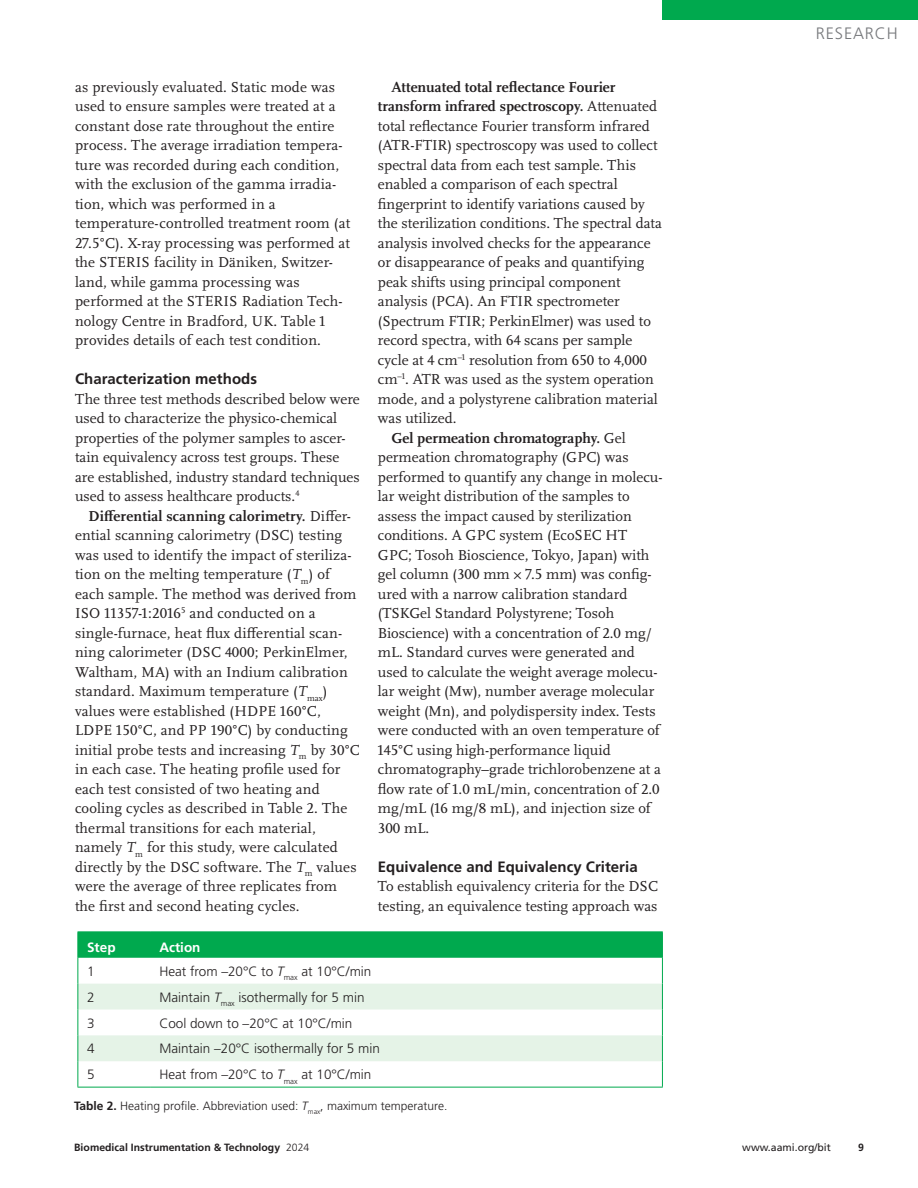
<style>
.page{position:relative;width:918px;height:1188px;background:#fff}
.page>*{position:absolute;margin:0;border:0;box-sizing:border-box;transform-origin:0 0}
.t1{font:300 16.5px "Frutiger LT Std";letter-spacing:.05em;color:#76787b}
.Body_Text{font:15px/19.5px "Scala OT";letter-spacing:.01em;color:#231f20}
.Body_First_Paragraph{font:15px/19.5px "Scala OT";color:#231f20}
.Body_Subhead_B{font:700 15px "Frutiger LT Std";color:#231f20}
.Table_Body{font:300 13.5px "Frutiger LT Std";color:#231f20}
.Table_Header{font:700 13.5px "Frutiger LT Std";color:#fff}
.t2{font:300 12px "Frutiger LT Std";color:#231f20}
.t3{font:700 10.5px "Frutiger LT Std";color:#231f20}
.t4{font:10.5px "Frutiger LT Std";color:#231f20}
.s1{font-weight:700}
.s2{font-style:italic}
.s3{font-weight:300}
</style>
<div class="page">
<div style="left:662px;top:0;width:256px;height:20px;background:#00a94e"></div>
<hr style="left:77px;top:1087px;width:73px;height:1px;background:#00a94e">
<hr style="left:150px;top:1087px;width:513px;height:1px;background:#00a94e">
<svg style="left:77px;top:933px;width:586px;height:154px"></svg>
<hr style="left:77px;top:932px;width:73px;height:1px;background:#00a94e">
<hr style="left:150px;top:932px;width:513px;height:1px;background:#00a94e">
<p class="Body_Text" style="left:75px;top:77px;width:277px">as previously evaluated. Static mode was used to ensure samples were treated at a constant dose rate throughout the entire process. The average irradiation tempera&shy;ture was recorded during each condition, with the exclusion of the gamma irradia&shy;tion, which was performed in a temperature-controlled treatment room (at 27.5°C). X-ray processing was performed at the STERIS facility in Däniken, Switzer&shy;land, while gamma processing was performed at the STERIS Radiation Tech&shy;nology Centre in Bradford, UK. Table 1 provides details of each test condition.</p>
<p class="Body_Subhead_B" style="left:75px;top:370px;width:184px">Characterization methods</p>
<p class="Body_First_Paragraph" style="left:75px;top:389px;width:286px">The three test methods described below were used to characterize the physico-chemical properties of the polymer samples to ascer&shy;tain equivalency across test groups. These are established, industry standard techniques used to assess healthcare products.<sup>4</sup></p>
<p class="Body_Text" style="left:75px;top:506px;width:286px;text-indent:14px"><span class="s1">Differential scanning calorimetry.</span> Differ&shy;ential scanning calorimetry (DSC) testing was used to identify the impact of steriliza&shy;tion on the melting temperature (<span class="s2">T</span><sub>m</sub>) of each sample. The method was derived from ISO 11357-1:2016<sup>5</sup> and conducted on a single-furnace, heat flux differential scan&shy;ning calorimeter (DSC 4000; PerkinElmer, Waltham, MA) with an Indium calibration standard. Maximum temperature (<span class="s2">T</span><sub>max</sub>) values were established (HDPE 160°C, LDPE 150°C, and PP 190°C) by conducting initial probe tests and increasing <span class="s2">T</span><sub>m</sub> by 30°C in each case. The heating profile used for each test consisted of two heating and cooling cycles as described in Table 2. The thermal transitions for each material, namely <span class="s2">T</span><sub>m</sub> for this study, were calculated directly by the DSC software. The <span class="s2">T</span><sub>m</sub> values were the average of three replicates from the first and second heating cycles.</p>
<p class="Body_Text" style="left:378px;top:77px;width:285px;text-indent:14px"><span class="s1">Attenuated total reflectance Fourier transform infrared spectroscopy.</span> Attenuated total reflectance Fourier transform infrared (ATR-FTIR) spectroscopy was used to collect spectral data from each test sample. This enabled a comparison of each spectral fingerprint to identify variations caused by the sterilization conditions. The spectral data analysis involved checks for the appearance or disappearance of peaks and quantifying peak shifts using principal component analysis (PCA). An FTIR spectrometer (Spectrum FTIR; PerkinElmer) was used to record spectra, with 64 scans per sample cycle at 4 cm<sup>–1</sup> resolution from 650 to 4,000 cm<sup>–1</sup>. ATR was used as the system operation mode, and a polystyrene calibration material was utilized.</p>
<p class="Body_Text" style="left:378px;top:428px;width:286px;text-indent:14px"><span class="s1">Gel permeation chromatography.</span> Gel permeation chromatography (GPC) was performed to quantify any change in molecu&shy;lar weight distribution of the samples to assess the impact caused by sterilization conditions. A GPC system (EcoSEC HT GPC; Tosoh Bioscience, Tokyo, Japan) with gel column (300 mm × 7.5 mm) was config&shy;ured with a narrow calibration standard (TSKGel Standard Polystyrene; Tosoh Bioscience) with a concentration of 2.0 mg/ mL. Standard curves were generated and used to calculate the weight average molecu&shy;lar weight (Mw), number average molecular weight (Mn), and polydispersity index. Tests were conducted with an oven temperature of 145°C using high-performance liquid chromatography–grade trichlorobenzene at a flow rate of 1.0 mL/min, concentration of 2.0 mg/mL (16 mg/8 mL), and injection size of 300 mL.</p>
<p class="Body_Subhead_B" style="left:378px;top:857px;width:261px">Equivalence and Equivalency Criteria</p>
<p class="Body_First_Paragraph" style="left:378px;top:877px;width:282px">To establish equivalency criteria for the DSC testing, an equivalence testing approach was</p>
<p class="Table_Header" style="left:87px;top:939px;width:30px">Step</p>
<p class="Table_Header" style="left:159px;top:939px;width:43px">Action</p>
<p class="Table_Body" style="left:87px;top:963px;width:9px">1</p>
<p class="Table_Body" style="left:159px;top:963px;width:214px">Heat from –20°C to <span class="s2">T</span><sub>max</sub> at 10°C/min</p>
<p class="Table_Body" style="left:87px;top:989px;width:9px">2</p>
<p class="Table_Body" style="left:159px;top:989px;width:207px">Maintain <span class="s2">T</span><sub>max</sub> isothermally for 5 min</p>
<p class="Table_Body" style="left:87px;top:1015px;width:9px">3</p>
<p class="Table_Body" style="left:159px;top:1015px;width:195px">Cool down to –20°C at 10°C/min</p>
<p class="Table_Body" style="left:87px;top:1041px;width:9px">4</p>
<p class="Table_Body" style="left:159px;top:1041px;width:222px">Maintain –20°C isothermally for 5 min</p>
<p class="Table_Body" style="left:87px;top:1067px;width:9px">5</p>
<p class="Table_Body" style="left:159px;top:1067px;width:214px">Heat from –20°C to <span class="s2">T</span><sub>max</sub> at 10°C/min</p>
<p class="t2" style="left:74px;top:1099px;width:375px"><span class="s1">Table 2.</span> Heating profile. Abbreviation used: <span class="s2">T</span><sub>max</sub>, maximum temperature.</p>
<p class="t1" style="left:816px;top:24px;width:83px">RESEARCH</p>
<p class="t3" style="left:74px;top:1141px;width:237px">Biomedical Instrumentation &amp; Technology <span class="s3">2024</span></p>
<p class="t4" style="left:742px;top:1141px;width:90px">www.aami.org/bit</p>
<p class="t3" style="left:858px;top:1141px;width:7px">9</p>
</div>
